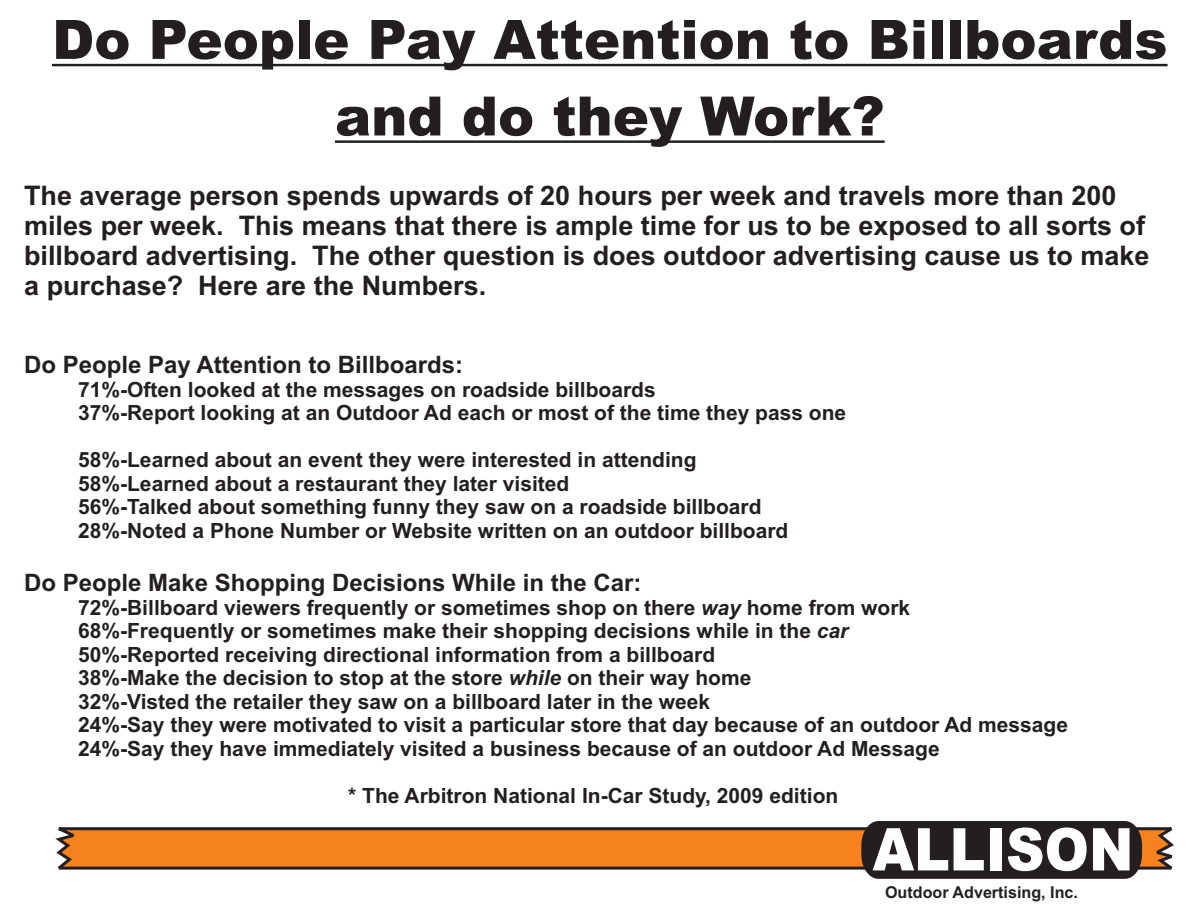
<style>
.page{position:relative;width:1188px;height:918px;background:#fff}
.page>*{position:absolute;margin:0;border:0;box-sizing:border-box;transform-origin:0 0}
.t1{font:900 58.95px "Arial";color:#fff;scale:.91 1}
.t2{font:900 54.3px/76.7px "Arial";color:#231f20;text-align:center}
.t3{font:700 27px/30.2px "Arial";color:#231f20}
.t4{font:700 24px "Arial";color:#231f20}
.t5{font:700 21px/23.4px "Arial";color:#231f20}
.t6{font:700 16.35px "Arial";color:#231f20}
.s1{font-style:italic}
</style>
<div class="page">
<hr style="left:52px;top:64px;width:1116px;height:2px;background:#231f20">
<hr style="left:335px;top:140px;width:550px;height:3px;background:#231f20">
<svg style="left:55px;top:827px;width:1119px;height:43px;background:#d57625"></svg>
<div style="left:861px;top:821px;width:281px;height:58px;background:#231f20"></div>
<h2 class="t2" style="left:52px;top:7px;width:1117px">Do People Pay Attention to Billboards and do they Work?</h2>
<p class="t3" style="left:24px;top:183px;width:1127px">The average person spends upwards of 20 hours per week and travels more than 200 miles per week. This means that there is ample time for us to be exposed to all sorts of billboard advertising. The other question is does outdoor advertising cause us to make a purchase? Here are the Numbers.</p>
<p class="t4" style="left:24px;top:355px;width:441px">Do People Pay Attention to Billboards:</p>
<p class="t5" style="left:78px;top:380px;width:770px">71%-Often looked at the messages on roadside billboards<br>37%-Report looking at an Outdoor Ad each or most of the time they pass one</p>
<p class="t5" style="left:78px;top:450px;width:712px">58%-Learned about an event they were interested in attending 58%-Learned about a restaurant they later visited<br>56%-Talked about something funny they saw on a roadside billboard 28%-Noted a Phone Number or Website written on an outdoor billboard</p>
<p class="t4" style="left:24px;top:573px;width:619px">Do People Make Shopping Decisions While in the Car:</p>
<p class="t5" style="left:78px;top:598px;width:991px">72%-Billboard viewers frequently or sometimes shop on there <span class="s1">way</span> home from work 68%-Frequently or sometimes make their shopping decisions while in the <span class="s1">car<br></span>50%-Reported receiving directional information from a billboard<br>38%-Make the decision to stop at the store <span class="s1">while</span> on their way home<br>32%-Visted the retailer they saw on a billboard later in the week<br>24%-Say they were motivated to visit a particular store that day because of an outdoor Ad message 24%-Say they have immediately visited a business because of an outdoor Ad Message</p>
<p class="t5" style="left:348px;top:785px;width:492px">* The Arbitron National In-Car Study, 2009 edition</p>
<h1 class="t1" style="left:873px;top:828px;width:288px">ALLISON</h1>
<p class="t6" style="left:885px;top:886px;width:194px">Outdoor Advertising, Inc.</p>
</div>
